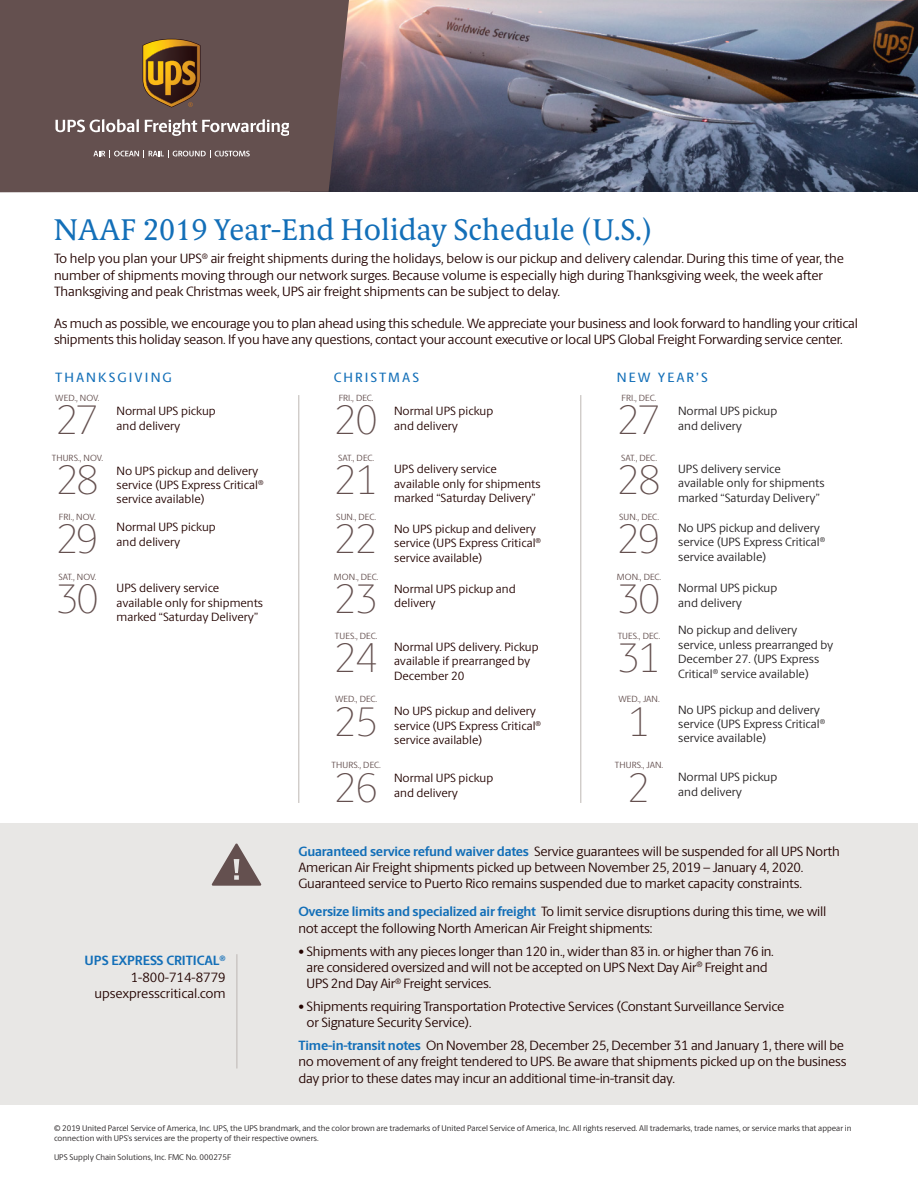
<style>
.page{position:relative;width:918px;height:1188px;background:#fff}
.page>*{position:absolute;margin:0;border:0;box-sizing:border-box;transform-origin:0 0}
.t1{font:200 41.4px "UPS Berlingske Sans";letter-spacing:-.05em;color:#64504f}
.t2{font:30px "UPS Berlingske Serif Tx";color:#136fb8}
.t3{font:13.5px/16.2px "UPS Berlingske Sans";letter-spacing:-.02em;color:#230300}
.t4{font:500 13.5px "UPS Berlingske Sans";letter-spacing:.15em;color:#136fb8}
.t5{font:700 13.5px "UPS Berlingske Sans";letter-spacing:-.01em;color:#136fb8}
.t6{font:13.5px "UPS Berlingske Sans";color:#230300}
.t7{font:12px/14.4px "UPS Berlingske Sans";color:#230300}
.t8{font:12px/14.4px "UPS Berlingske Sans";color:#231f20}
.t9{font:9px "UPS Berlingske Sans";letter-spacing:.015em;color:#64504f}
.t10{font:8.25px/9.9px "UPS Berlingske Sans";color:#231f20}
.s1{font-weight:700;color:#136fb8}
.s2{font-size:12px}
</style>
<div class="page">
<div style="left:0;top:823px;width:918px;height:282px;background:#e8e7e5"></div>
<img style="left:349px;top:0;width:569px;height:192px">
<div style="left:0;top:0;width:349px;height:192px;background:#64504f"></div>
<hr style="left:298px;top:395px;width:1px;height:408px;background:#bdb7b3">
<hr style="left:580px;top:395px;width:1px;height:408px;background:#bdb7b3">
<svg style="left:211px;top:843px;width:51px;height:43px"></svg>
<hr style="left:237px;top:954px;width:1px;height:115px;background:#bdb7b3">
<svg style="left:93px;top:150px;width:157px;height:8px"></svg>
<svg style="left:55px;top:119px;width:84px;height:13px"></svg>
<svg style="left:145px;top:119px;width:143px;height:17px"></svg>
<svg style="left:143px;top:39px;width:58px;height:69px;background:#845c20"></svg>
<p class="t2" style="left:54px;top:209px;width:600px">NAAF 2019 Year-End Holiday Schedule (U.S.)</p>
<p class="t3" style="left:54px;top:250px;width:792px">To help you plan your UPS<sup>®</sup> air freight shipments during the holidays, below is our pickup and delivery calendar. During this time of year, the number of shipments moving through our network surges. Because volume is especially high during Thanksgiving week, the week after<br>Thanksgiving and peak Christmas week, UPS air freight shipments can be subject to delay.</p>
<p class="t3" style="left:54px;top:315px;width:806px">As much as possible, we encourage you to plan ahead using this schedule. We appreciate your business and look forward to handling your critical shipments this holiday season. If you have any questions, contact your account executive or local UPS Global Freight Forwarding service center.</p>
<p class="t4" style="left:55px;top:367px;width:118px">THANKSGIVING</p>
<p class="t4" style="left:334px;top:367px;width:87px">CHRISTMAS</p>
<p class="t4" style="left:617px;top:367px;width:93px">NEW YEAR’S</p>
<p class="t7" style="left:117px;top:403px;width:101px">Normal UPS pickup and delivery</p>
<p class="t7" style="left:117px;top:463px;width:148px">No UPS pickup and delivery service (UPS Express Critical<sup>® </sup>service available)</p>
<p class="t7" style="left:117px;top:519px;width:101px">Normal UPS pickup and delivery</p>
<p class="t7" style="left:117px;top:580px;width:148px">UPS delivery service available only for shipments marked “Saturday Delivery”</p>
<p class="t9" style="left:55px;top:392px;width:46px">WED., NOV.</p>
<p class="t1" style="left:56px;top:396px;width:45px">27</p>
<p class="t9" style="left:339px;top:392px;width:36px">FRI., DEC.</p>
<p class="t1" style="left:334px;top:396px;width:45px">20</p>
<p class="t9" style="left:622px;top:392px;width:36px">FRI., DEC.</p>
<p class="t1" style="left:617px;top:396px;width:45px">27</p>
<p class="t7" style="left:394px;top:403px;width:101px">Normal UPS pickup</p>
<p class="t7" style="left:394px;top:418px;width:65px">and delivery</p>
<p class="t7" style="left:394px;top:462px;width:148px">UPS delivery service available only for shipments marked “Saturday Delivery”</p>
<p class="t7" style="left:394px;top:521px;width:148px">No UPS pickup and delivery service (UPS Express Critical<sup>® </sup>service available)</p>
<p class="t7" style="left:394px;top:581px;width:123px">Normal UPS pickup and delivery</p>
<p class="t7" style="left:394px;top:639px;width:146px">Normal UPS delivery. Pickup available if prearranged by<br>December 20</p>
<p class="t7" style="left:394px;top:703px;width:148px">No UPS pickup and delivery service (UPS Express Critical<sup>® </sup>service available)</p>
<p class="t7" style="left:394px;top:771px;width:101px">Normal UPS pickup and delivery</p>
<p class="t8" style="left:678px;top:403px;width:101px">Normal UPS pickup and delivery</p>
<p class="t8" style="left:678px;top:461px;width:148px">UPS delivery service available only for shipments marked “Saturday Delivery”</p>
<p class="t8" style="left:678px;top:520px;width:149px">No UPS pickup and delivery service (UPS Express Critical<sup>® </sup>service available)</p>
<p class="t8" style="left:678px;top:580px;width:101px">Normal UPS pickup and delivery</p>
<p class="t8" style="left:678px;top:623px;width:157px">No pickup and delivery service, unless prearranged by<br>December 27. (UPS Express<br>Critical<sup>®</sup> service available)</p>
<p class="t8" style="left:678px;top:702px;width:149px">No UPS pickup and delivery service (UPS Express Critical<sup>® </sup>service available)</p>
<p class="t8" style="left:678px;top:770px;width:101px">Normal UPS pickup and delivery</p>
<p class="t9" style="left:52px;top:451px;width:53px">THURS., NOV.</p>
<p class="t1" style="left:56px;top:455px;width:44px">28</p>
<p class="t9" style="left:338px;top:451px;width:38px">SAT., DEC.</p>
<p class="t1" style="left:334px;top:455px;width:45px">21</p>
<p class="t9" style="left:621px;top:451px;width:38px">SAT., DEC.</p>
<p class="t1" style="left:617px;top:455px;width:45px">28</p>
<p class="t9" style="left:59px;top:511px;width:39px">FRI., NOV.</p>
<p class="t1" style="left:56px;top:515px;width:44px">29</p>
<p class="t9" style="left:336px;top:511px;width:42px">SUN., DEC.</p>
<p class="t1" style="left:334px;top:515px;width:45px">22</p>
<p class="t9" style="left:619px;top:511px;width:42px">SUN., DEC.</p>
<p class="t1" style="left:617px;top:515px;width:45px">29</p>
<p class="t9" style="left:58px;top:570px;width:40px">SAT., NOV.</p>
<p class="t1" style="left:56px;top:574px;width:45px">30</p>
<p class="t9" style="left:334px;top:570px;width:46px">MON., DEC.</p>
<p class="t1" style="left:334px;top:574px;width:45px">23</p>
<p class="t9" style="left:617px;top:570px;width:46px">MON., DEC.</p>
<p class="t1" style="left:617px;top:574px;width:45px">30</p>
<p class="t9" style="left:335px;top:630px;width:44px">TUES., DEC.</p>
<p class="t1" style="left:334px;top:634px;width:45px">24</p>
<p class="t9" style="left:618px;top:630px;width:44px">TUES., DEC.</p>
<p class="t1" style="left:617px;top:634px;width:45px">31</p>
<p class="t9" style="left:335px;top:693px;width:44px">WED., DEC.</p>
<p class="t1" style="left:334px;top:698px;width:45px">25</p>
<p class="t9" style="left:618px;top:693px;width:43px">WED., JAN.</p>
<p class="t1" style="left:628px;top:698px;width:24px">1</p>
<p class="t9" style="left:331px;top:759px;width:51px">THURS., DEC.</p>
<p class="t1" style="left:334px;top:764px;width:45px">26</p>
<p class="t9" style="left:615px;top:759px;width:50px">THURS., JAN.</p>
<p class="t1" style="left:628px;top:764px;width:24px">2</p>
<p class="t5" style="left:84px;top:951px;width:143px">UPS EXPRESS CRITICAL<sup>®</sup></p>
<p class="t6" style="left:131px;top:968px;width:96px">1-800-714-8779</p>
<p class="t3" style="left:94px;top:984px;width:133px">upsexpresscritical.com</p>
<p class="t3" style="left:298px;top:843px;width:543px"><span class="s1">Guaranteed service refund waiver dates</span> Service guarantees will be suspended for all UPS North<br>American Air Freight shipments picked up between November 25, 2019 – January 4, 2020.<br>Guaranteed service to Puerto Rico remains suspended due to market capacity constraints.</p>
<p class="t3" style="left:298px;top:903px;width:530px"><span class="s1">Oversize limits and specialized air freight</span> To limit service disruptions during this time, we will not accept the following North American Air Freight shipments:</p>
<p class="t3" style="left:307px;top:942px;width:469px;text-indent:-8px"><span class="s2">•</span> Shipments with any pieces longer than 120 in., wider than 83 in. or higher than 76 in. are considered oversized and will not be accepted on UPS Next Day Air<sup>®</sup> Freight and<br>UPS 2nd Day Air<sup>®</sup> Freight services.</p>
<p class="t3" style="left:307px;top:998px;width:479px;text-indent:-8px"><span class="s2">•</span> Shipments requiring Transportation Protective Services (Constant Surveillance Service or Signature Security Service).</p>
<p class="t3" style="left:298px;top:1037px;width:550px"><span class="s1">Time-in-transit notes</span> On November 28, December 25, December 31 and January 1, there will be no movement of any freight tendered to UPS. Be aware that shipments picked up on the business day prior to these dates may incur an additional time-in-transit day.</p>
<p class="t10" style="left:54px;top:1123px;width:799px">© 2019 United Parcel Service of America, Inc. UPS, the UPS brandmark, and the color brown are trademarks of United Parcel Service of America, Inc. All rights reserved. All trademarks, trade names, or service marks that appear in connection with UPS’s services are the property of their respective owners.</p>
<p class="t10" style="left:54px;top:1152px;width:179px">UPS Supply Chain Solutions, Inc. FMC No. 000275F</p>
</div>
